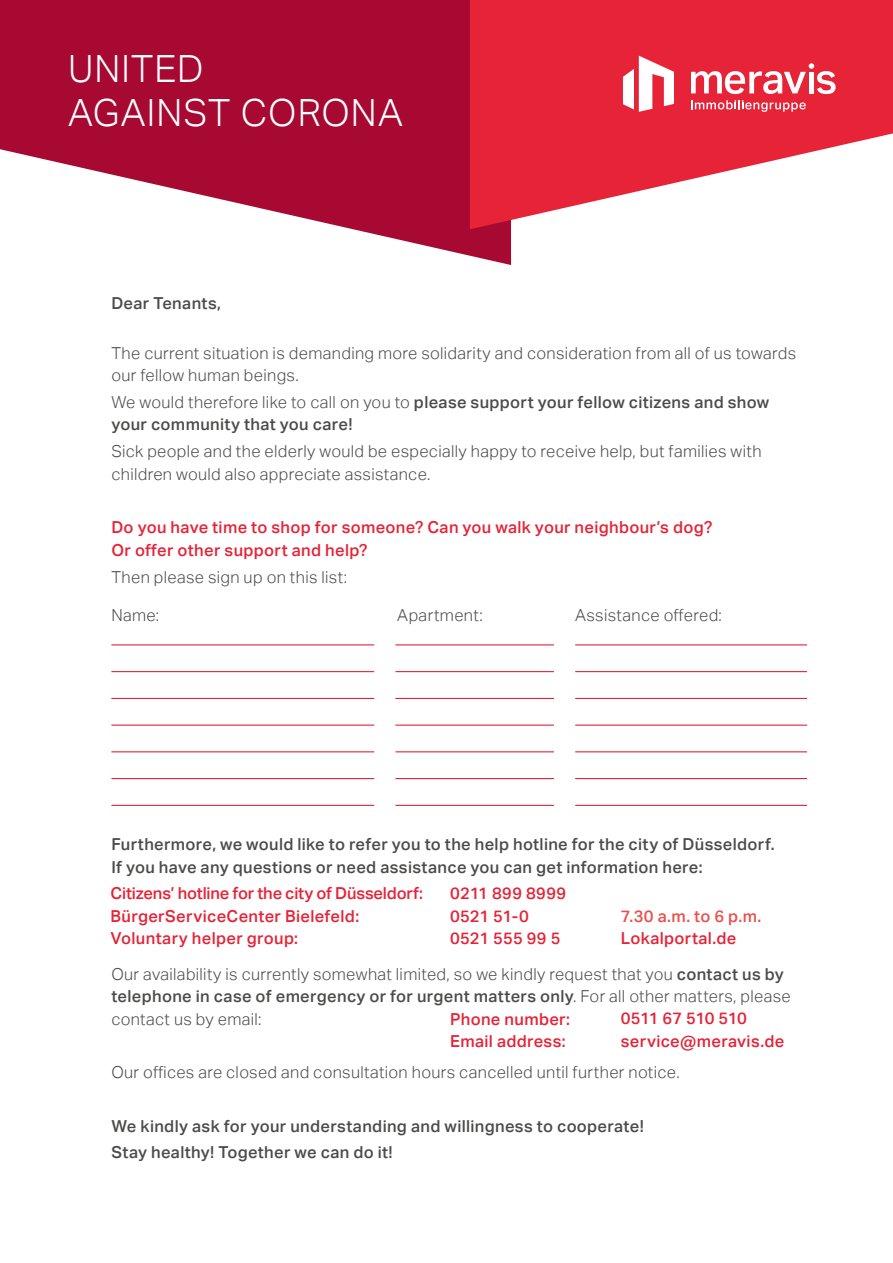
<style>
.page{position:relative;width:893px;height:1263px;background:#fff}
.page>*{position:absolute;margin:0;border:0;box-sizing:border-box;transform-origin:0 0}
.t1{font:300 37.5px/43.5px "Aktiv Grotesk";letter-spacing:.03em;color:#fff}
.t2{font:300 16.5px/22.5px "Aktiv Grotesk";letter-spacing:.02em;color:#4b4b4a}
.t3{font:500 16.5px/22.5px "Aktiv Grotesk";letter-spacing:.02em;color:#4b4b4a}
.t4{font:500 16.5px/22.5px "Aktiv Grotesk";letter-spacing:.02em;color:#e62337}
.t5{font:500 16.5px "Aktiv Grotesk";color:#ea4f4e}
.s1{font-weight:300}
.s2{font-weight:500}
</style>
<div class="page">
<svg style="left:0;top:0;width:511px;height:265px;fill:#a70932"></svg>
<svg style="left:470px;top:0;width:423px;height:229px;fill:#e62337"></svg>
<div style="left:0;top:0;width:13px;height:13px;background:#a70932"></div>
<svg style="left:623px;top:56px;width:51px;height:56px"></svg>
<svg style="left:691px;top:63px;width:145px;height:31px"></svg>
<svg style="left:691px;top:100px;width:115px;height:12px"></svg>
<hr style="left:111px;top:644px;width:263px;height:1px;background:#db0d1d">
<hr style="left:395px;top:644px;width:159px;height:1px;background:#db0d1d">
<hr style="left:575px;top:644px;width:232px;height:1px;background:#db0d1d">
<hr style="left:111px;top:698px;width:263px;height:1px;background:#db0d1d">
<hr style="left:395px;top:698px;width:159px;height:1px;background:#db0d1d">
<hr style="left:575px;top:698px;width:232px;height:1px;background:#db0d1d">
<hr style="left:111px;top:778px;width:263px;height:1px;background:#db0d1d">
<hr style="left:395px;top:778px;width:159px;height:1px;background:#db0d1d">
<hr style="left:575px;top:778px;width:232px;height:1px;background:#db0d1d">
<hr style="left:111px;top:671px;width:263px;height:1px;background:#db0d1d">
<hr style="left:395px;top:671px;width:159px;height:1px;background:#db0d1d">
<hr style="left:575px;top:671px;width:232px;height:1px;background:#db0d1d">
<hr style="left:111px;top:751px;width:263px;height:1px;background:#db0d1d">
<hr style="left:395px;top:751px;width:159px;height:1px;background:#db0d1d">
<hr style="left:575px;top:751px;width:232px;height:1px;background:#db0d1d">
<hr style="left:111px;top:725px;width:263px;height:1px;background:#db0d1d">
<hr style="left:395px;top:725px;width:159px;height:1px;background:#db0d1d">
<hr style="left:575px;top:725px;width:232px;height:1px;background:#db0d1d">
<hr style="left:111px;top:805px;width:263px;height:1px;background:#db0d1d">
<hr style="left:395px;top:805px;width:159px;height:1px;background:#db0d1d">
<hr style="left:575px;top:805px;width:232px;height:1px;background:#db0d1d">
<h1 class="t1" style="left:68px;top:46px;width:336px">UNITED<br>AGAINST CORONA</h1>
<p class="t3" style="left:111px;top:292px;width:111px">Dear Tenants,</p>
<p class="t2" style="left:111px;top:341px;width:686px">The current situation is demanding more solidarity and consideration from all of us towards our fellow human beings.</p>
<p class="t3" style="left:111px;top:390px;width:659px"><span class="s1">We would therefore like to call on you to</span> please support your fellow citizens and show your community that you care!</p>
<p class="t2" style="left:111px;top:439px;width:652px">Sick people and the elderly would be especially happy to receive help, but families with children would also appreciate assistance.</p>
<p class="t4" style="left:111px;top:515px;width:602px">Do you have time to shop for someone? Can you walk your neighbour’s dog?<br>Or offer other support and help?</p>
<p class="t2" style="left:111px;top:565px;width:237px">Then please sign up on this list:</p>
<p class="t2" style="left:111px;top:603px;width:49px">Name:</p>
<p class="t2" style="left:397px;top:603px;width:87px">Apartment:</p>
<p class="t2" style="left:575px;top:603px;width:148px">Assistance offered:</p>
<p class="t3" style="left:111px;top:832px;width:665px">Furthermore, we would like to refer you to the help hotline for the city of Düsseldorf.<br>If you have any questions or need assistance you can get information here:</p>
<p class="t4" style="left:111px;top:881px;width:314px">Citizens’ hotline for the city of Düsseldorf:<br>BürgerServiceCenter Bielefeld:<br>Voluntary helper group:</p>
<p class="t4" style="left:450px;top:881px;width:118px">0211 899 8999<br>0521 51-0<br>0521 555 99 5</p>
<p class="t5" style="left:621px;top:904px;width:142px">7.30 a.m. to 6 p.m.</p>
<p class="t4" style="left:621px;top:926px;width:117px">Lokalportal.de</p>
<p class="t2" style="left:111px;top:962px;width:681px">Our availability is currently somewhat limited, so we kindly request that you <span class="s2">contact us by telephone in case of emergency or for urgent matters only</span>. For all other matters, please contact us by email:</p>
<p class="t2" style="left:111px;top:1060px;width:570px">Our offices are closed and consultation hours cancelled until further notice.</p>
<p class="t4" style="left:450px;top:1007px;width:121px">Phone number:<br>Email address:</p>
<p class="t4" style="left:621px;top:1007px;width:165px">0511 67 510 510 service@meravis.de</p>
<p class="t3" style="left:111px;top:1112px;width:534px;line-height:26.7px">We kindly ask for your understanding and willingness to cooperate!<br>Stay healthy! Together we can do it!</p>
</div>
